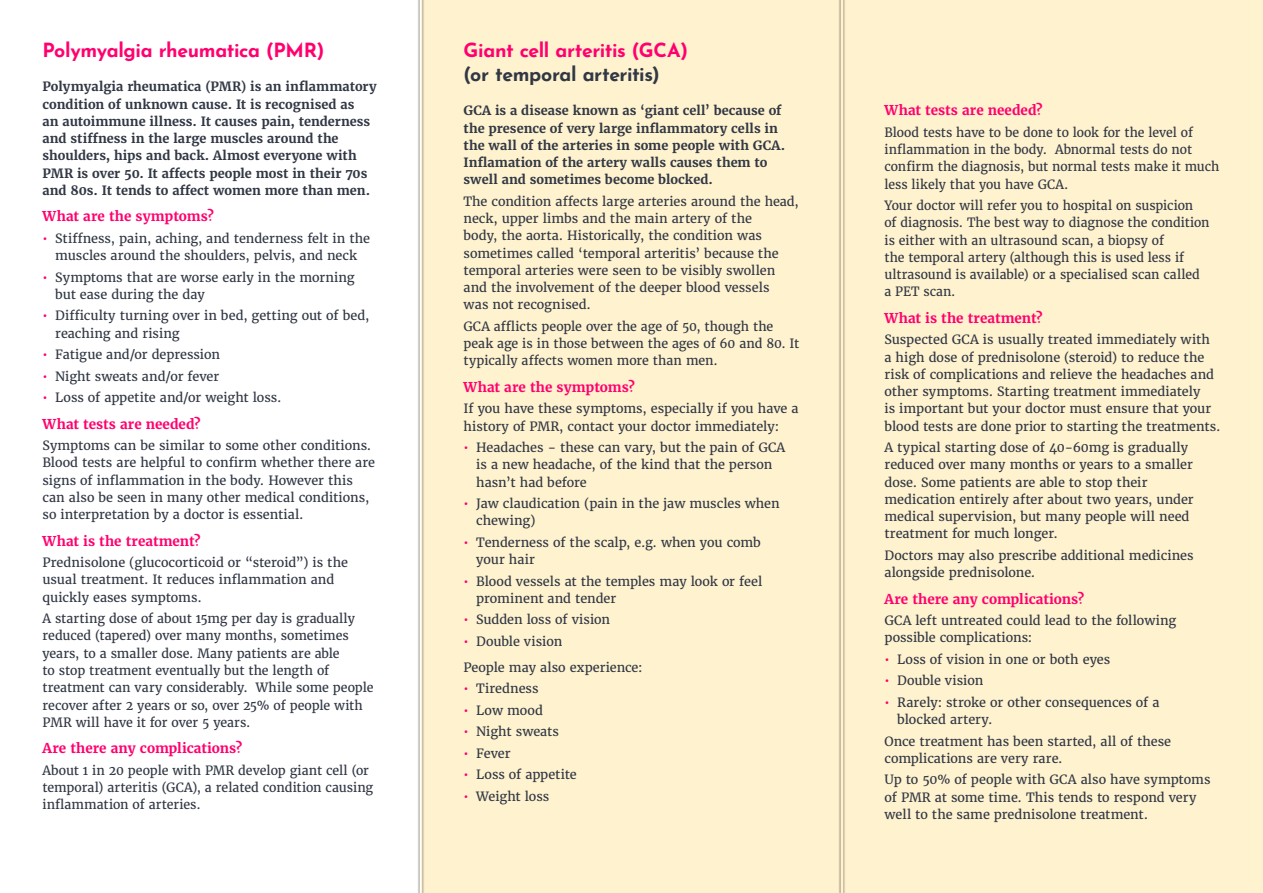
<style>
.page{position:relative;width:1263px;height:893px;background:#fff}
.page>*{position:absolute;margin:0;border:0;box-sizing:border-box;transform-origin:0 0}
.t1{font:700 19.5px "Josefin Sans";letter-spacing:-.02em;color:#ff006e}
.t2{font:700 19.5px "Josefin Sans";letter-spacing:-.02em;color:#313844}
.t3{font:700 13.5px "Merriweather";letter-spacing:.005em;color:#ff006e}
.t4{font:12.75px/17.2px "Merriweather";letter-spacing:-.005em;color:#313844}
.t5{font:700 12.75px/17.2px "Merriweather";color:#313844}
.s1{color:#ff006e}
</style>
<div class="page">
<div style="left:421px;top:0;width:842px;height:893px;background:#fff2cf"></div>
<div style="left:838px;top:0;width:7px;height:893px;background:#cec3a6"></div>
<hr style="left:840px;top:0;width:3px;height:893px;background:#fff">
<div style="left:417px;top:0;width:7px;height:893px;background:#000;opacity:.75"></div>
<hr style="left:419px;top:0;width:3px;height:893px;background:#fff">
<h1 class="t1" style="left:43px;top:33px;width:283px">Polymyalgia rheumatica (PMR)</h1>
<p class="t5" style="left:43px;top:78px;width:336px">Polymyalgia rheumatica (PMR) is an inflammatory condition of unknown cause. It is recognised as<br>an autoimmune illness. It causes pain, tenderness and stiffness in the large muscles around the shoulders, hips and back. Almost everyone with PMR is over 50. It affects people most in their 70s and 80s. It tends to affect women more than men.</p>
<p class="t3" style="left:43px;top:208px;width:173px">What are the symptoms?</p>
<p class="t4" style="left:43px;top:230px;width:329px;text-align:center"><span class="s1">•</span> Stiffness, pain, aching, and tenderness felt in the muscles around the shoulders, pelvis, and neck</p>
<p class="t4" style="left:55px;top:268px;width:301px;text-indent:-13px"><span class="s1">•</span> Symptoms that are worse early in the morning but ease during the day</p>
<p class="t4" style="left:55px;top:307px;width:316px;text-indent:-13px"><span class="s1">•</span> Difficulty turning over in bed, getting out of bed, reaching and rising</p>
<p class="t4" style="left:43px;top:346px;width:179px"><span class="s1">•</span> Fatigue and/or depression</p>
<p class="t4" style="left:43px;top:367px;width:178px"><span class="s1">•</span> Night sweats and/or fever</p>
<p class="t4" style="left:43px;top:389px;width:240px"><span class="s1">•</span> Loss of appetite and/or weight loss.</p>
<p class="t3" style="left:43px;top:415px;width:160px">What tests are needed?</p>
<p class="t4" style="left:43px;top:437px;width:334px">Symptoms can be similar to some other conditions.<br>Blood tests are helpful to confirm whether there are signs of inflammation in the body. However this can also be seen in many other medical conditions, so interpretation by a doctor is essential.</p>
<p class="t3" style="left:43px;top:532px;width:160px">What is the treatment?</p>
<p class="t4" style="left:43px;top:554px;width:307px">Prednisolone (glucocorticoid or “steroid”) is the usual treatment. It reduces inflammation and quickly eases symptoms.</p>
<p class="t4" style="left:43px;top:610px;width:332px">A starting dose of about 15mg per day is gradually reduced (tapered) over many months, sometimes years, to a smaller dose. Many patients are able<br>to stop treatment eventually but the length of treatment can vary considerably. While some people recover after 2 years or so, over 25% of people with PMR will have it for over 5 years.</p>
<p class="t3" style="left:43px;top:740px;width:201px">Are there any complications?</p>
<p class="t4" style="left:43px;top:762px;width:332px">About 1 in 20 people with PMR develop giant cell (or temporal) arteritis (GCA), a related condition causing inflammation of arteries.</p>
<h1 class="t1" style="left:463px;top:33px;width:226px">Giant cell arteritis (GCA)</h1>
<h1 class="t2" style="left:463px;top:57px;width:198px">(or temporal arteritis)</h1>
<p class="t5" style="left:463px;top:102px;width:323px">GCA is a disease known as ‘giant cell’ because of the presence of very large inflammatory cells in the wall of the arteries in some people with GCA.<br>Inflamation of the artery walls causes them to swell and sometimes become blocked.</p>
<p class="t4" style="left:463px;top:193px;width:337px">The condition affects large arteries around the head, neck, upper limbs and the main artery of the<br>body, the aorta. Historically, the condition was sometimes called ‘temporal arteritis’ because the temporal arteries were seen to be visibly swollen and the involvement of the deeper blood vessels<br>was not recognised.</p>
<p class="t4" style="left:463px;top:318px;width:337px">GCA afflicts people over the age of 50, though the peak age is in those between the ages of 60 and 80. It typically affects women more than men.</p>
<p class="t3" style="left:463px;top:378px;width:173px">What are the symptoms?</p>
<p class="t4" style="left:463px;top:400px;width:337px">If you have these symptoms, especially if you have a history of PMR, contact your doctor immediately:</p>
<p class="t4" style="left:476px;top:439px;width:311px;text-indent:-13px"><span class="s1">•</span> Headaches - these can vary, but the pain of GCA is a new headache, of the kind that the person hasn’t had before</p>
<p class="t4" style="left:476px;top:495px;width:305px;text-indent:-13px"><span class="s1">•</span> Jaw claudication (pain in the jaw muscles when chewing)</p>
<p class="t4" style="left:476px;top:534px;width:286px;text-indent:-13px"><span class="s1">•</span> Tenderness of the scalp, e.g. when you comb your hair</p>
<p class="t4" style="left:476px;top:572px;width:287px;text-indent:-13px"><span class="s1">•</span> Blood vessels at the temples may look or feel prominent and tender</p>
<p class="t4" style="left:463px;top:611px;width:148px"><span class="s1">•</span> Sudden loss of vision</p>
<p class="t4" style="left:463px;top:628px;width:181px;line-height:25.8px"><span class="s1">•</span> Double vision<br>People may also experience:</p>
<p class="t4" style="left:463px;top:680px;width:77px"><span class="s1">•</span> Tiredness</p>
<p class="t4" style="left:463px;top:701px;width:81px"><span class="s1">•</span> Low mood</p>
<p class="t4" style="left:463px;top:723px;width:97px"><span class="s1">•</span> Night sweats</p>
<p class="t4" style="left:463px;top:744px;width:49px"><span class="s1">•</span> Fever</p>
<p class="t4" style="left:463px;top:766px;width:115px"><span class="s1">•</span> Loss of appetite</p>
<p class="t4" style="left:463px;top:787px;width:87px"><span class="s1">•</span> Weight loss</p>
<p class="t3" style="left:884px;top:102px;width:160px">What tests are needed?</p>
<p class="t4" style="left:884px;top:124px;width:336px">Blood tests have to be done to look for the level of inflammation in the body. Abnormal tests do not confirm the diagnosis, but normal tests make it much less likely that you have GCA.</p>
<p class="t4" style="left:884px;top:197px;width:327px">Your doctor will refer you to hospital on suspicion<br>of diagnosis. The best way to diagnose the condition is either with an ultrasound scan, a biopsy of<br>the temporal artery (although this is used less if ultrasound is available) or a specialised scan called a PET scan.</p>
<p class="t3" style="left:884px;top:309px;width:160px">What is the treatment?</p>
<p class="t4" style="left:884px;top:331px;width:337px">Suspected GCA is usually treated immediately with<br>a high dose of prednisolone (steroid) to reduce the risk of complications and relieve the headaches and other symptoms. Starting treatment immediately<br>is important but your doctor must ensure that your blood tests are done prior to starting the treatments.</p>
<p class="t4" style="left:884px;top:439px;width:311px">A typical starting dose of 40-60mg is gradually reduced over many months or years to a smaller dose. Some patients are able to stop their medication entirely after about two years, under medical supervision, but many people will need treatment for much longer.</p>
<p class="t4" style="left:884px;top:547px;width:311px">Doctors may also prescribe additional medicines alongside prednisolone.</p>
<p class="t3" style="left:884px;top:590px;width:201px">Are there any complications?</p>
<p class="t4" style="left:884px;top:612px;width:293px">GCA left untreated could lead to the following possible complications:</p>
<p class="t4" style="left:884px;top:651px;width:227px"><span class="s1">•</span> Loss of vision in one or both eyes</p>
<p class="t4" style="left:884px;top:672px;width:100px"><span class="s1">•</span> Double vision</p>
<p class="t4" style="left:897px;top:694px;width:264px;text-indent:-13px"><span class="s1">•</span> Rarely: stroke or other consequences of a blocked artery.</p>
<p class="t4" style="left:884px;top:732px;width:288px">Once treatment has been started, all of these complications are very rare.</p>
<p class="t4" style="left:884px;top:771px;width:327px">Up to 50% of people with GCA also have symptoms of PMR at some time. This tends to respond very well to the same prednisolone treatment.</p>
</div>
